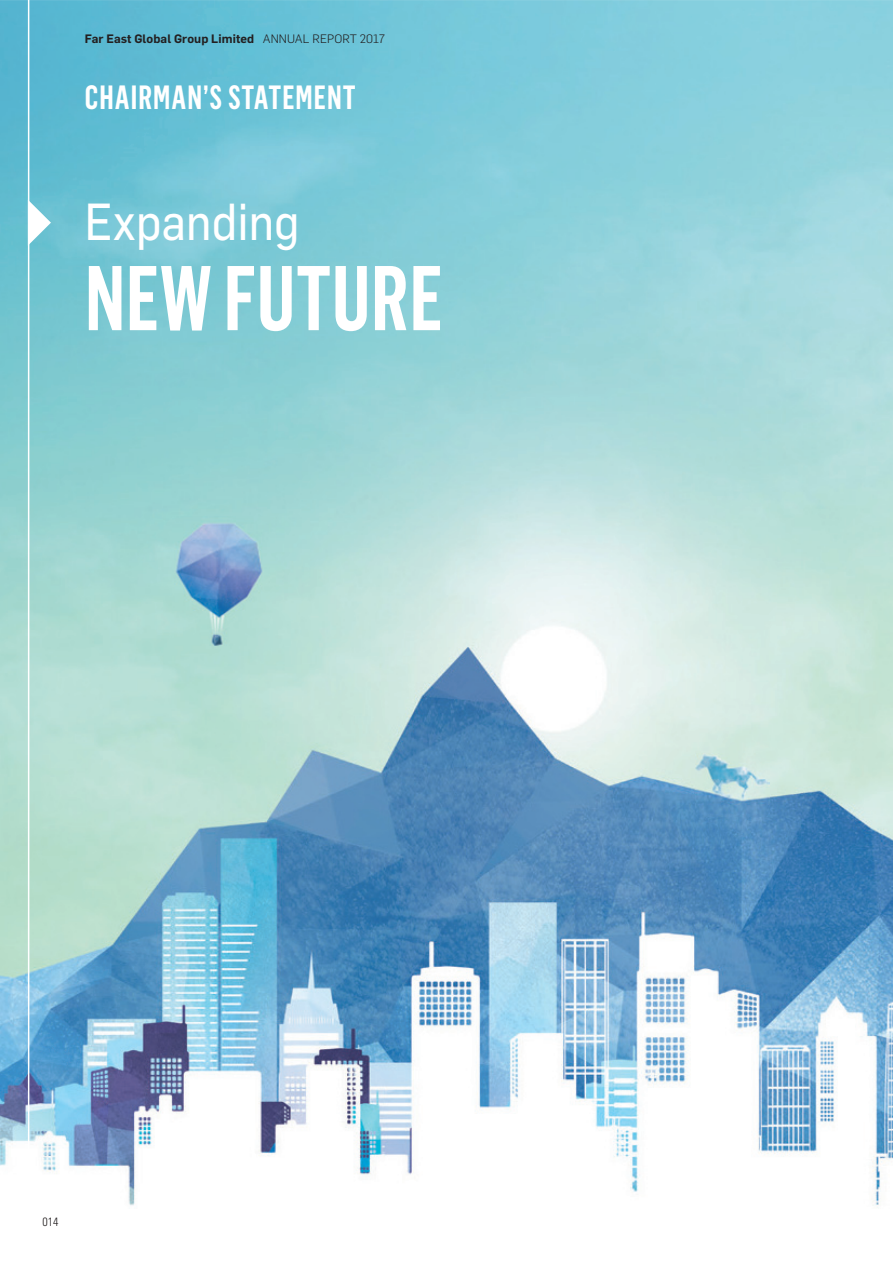
<style>
.page{position:relative;width:893px;height:1263px;background:#fff}
.page>*{position:absolute;margin:0;border:0;box-sizing:border-box;transform-origin:0 0}
.t1{font:600 90px "Flama Condensed";letter-spacing:.01em;color:#fff;scale:.9 1}
.t2{font:51px "Flama Basic";letter-spacing:.01em;color:#fff;scale:.9 1}
.t3{font:600 33px "Flama Condensed";letter-spacing:.035em;color:#fff;scale:.9 1}
.t4{font:600 12px "Flama";letter-spacing:.01em;color:#231f20}
.t5{font:300 condensed 12px "Univers LT Std";color:#231f20}
.s1{font-weight:300}
</style>
<div class="page">
<img style="left:0;top:0;width:893px;height:1208px">
<svg style="left:29px;top:200px;width:22px;height:46px"></svg>
<hr style="left:28px;top:0;width:1px;height:1195px;background:#fff">
<img style="left:695px;top:754px;width:74px;height:63px">
<img style="left:172px;top:516px;width:98px;height:132px">
<p class="t4" style="left:85px;top:35px;width:302px">Far East Global Group Limited <span class="s1">ANNUAL REPORT 2017</span></p>
<h3 class="t3" style="left:85px;top:78px;width:302px">CHAIRMAN’S STATEMENT</h3>
<h2 class="t2" style="left:85px;top:204px;width:240px">Expanding</h2>
<h1 class="t1" style="left:85px;top:246px;width:399px">NEW FUTURE</h1>
<p class="t5" style="left:42px;top:1215px;width:17px">014</p>
</div>
